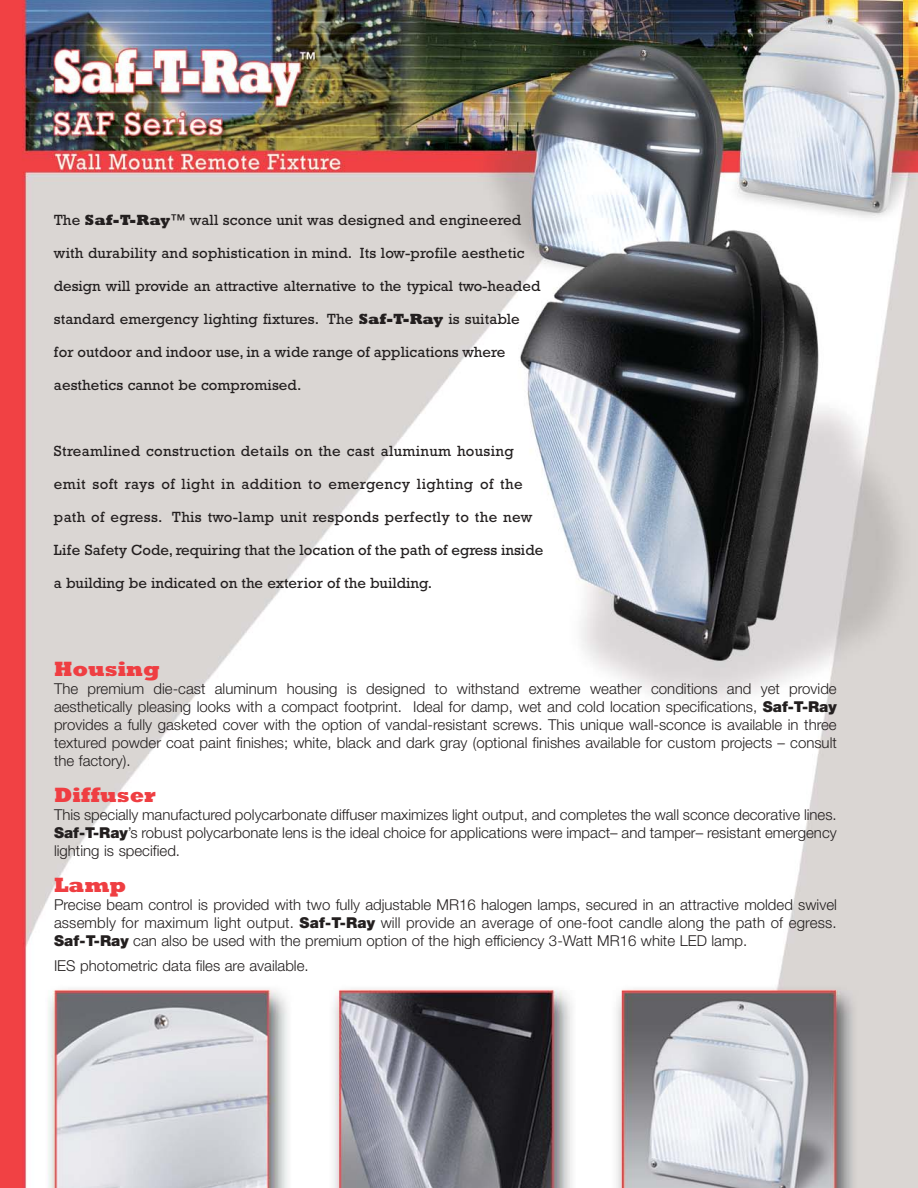
<style>
.page{position:relative;width:918px;height:1188px;background:#fff}
.page>*{position:absolute;margin:0;border:0;box-sizing:border-box;transform-origin:0 0}
.t1{font:800 21px "Rockwell";color:#ef3e42}
.t2{font:300 15px/18px "Helvetica Neue";color:#231f1f;text-align:justify}
.t3{font:15px/33px "Rockwell";letter-spacing:.005em;color:#231f1f}
.t4{font:15px "Rockwell";letter-spacing:.025em;color:#231f1f}
.s1{font-weight:800}
.s2{font-family:"Helvetica Neue";font-weight:500}
.s3{font-weight:900}
</style>
<div class="page">
<img style="left:0;top:0;width:918px;height:1188px">
<p class="t3" style="left:54px;top:205px;width:469px">The <span class="s1">Saf-T-Ray</span><span class="s2">™</span> wall sconce unit was designed and engineered</p>
<p class="t3" style="left:54px;top:238px;width:472px">with durability and sophistication in mind. Its low-profile aesthetic</p>
<p class="t3" style="left:54px;top:271px;width:488px">design will provide an attractive alternative to the typical two-headed</p>
<p class="t3" style="left:54px;top:304px;width:467px">standard emergency lighting fixtures. The <span class="s1">Saf-T-Ray</span> is suitable</p>
<p class="t3" style="left:54px;top:337px;width:453px">for outdoor and indoor use, in a wide range of applications where</p>
<p class="t3" style="left:54px;top:370px;width:249px">aesthetics cannot be compromised.</p>
<p class="t3" style="left:54px;top:436px;width:461px">Streamlined construction details on the cast aluminum housing</p>
<p class="t4" style="left:54px;top:479px;width:470px">emit soft rays of light in addition to emergency lighting of the</p>
<p class="t3" style="left:54px;top:502px;width:480px">path of egress. This two-lamp unit responds perfectly to the new</p>
<p class="t3" style="left:54px;top:535px;width:491px">Life Safety Code, requiring that the location of the path of egress inside a building be indicated on the exterior of the building.</p>
<h1 class="t1" style="left:54px;top:662px;width:107px">Housing</h1>
<p class="t2" style="left:54px;top:681px;width:784px">The premium die-cast aluminum housing is designed to withstand extreme weather conditions and yet provide aesthetically pleasing looks with a compact footprint. Ideal for damp, wet and cold location specifications, <span class="s3">Saf-T-Ray </span>provides a fully gasketed cover with the option of vandal-resistant screws. This unique wall-sconce is available in three textured powder coat paint finishes; white, black and dark gray (optional finishes available for custom projects – consult the factory).</p>
<h1 class="t1" style="left:54px;top:788px;width:103px">Diffuser</h1>
<p class="t2" style="left:54px;top:807px;width:784px">This specially manufactured polycarbonate diffuser maximizes light output, and completes the wall sconce decorative lines.<br><span class="s3">Saf-T-Ray</span>’s robust polycarbonate lens is the ideal choice for applications were impact– and tamper– resistant emergency lighting is specified.</p>
<h1 class="t1" style="left:54px;top:878px;width:74px">Lamp</h1>
<p class="t2" style="left:54px;top:897px;width:784px">Precise beam control is provided with two fully adjustable MR16 halogen lamps, secured in an attractive molded swivel assembly for maximum light output. <span class="s3">Saf-T-Ray</span> will provide an average of one-foot candle along the path of egress.<br><span class="s3">Saf-T-Ray</span> can also be used with the premium option of the high efficiency 3-Watt MR16 white LED lamp.</p>
<p class="t2" style="left:54px;top:958px;width:256px">IES photometric data files are available.</p>
</div>
